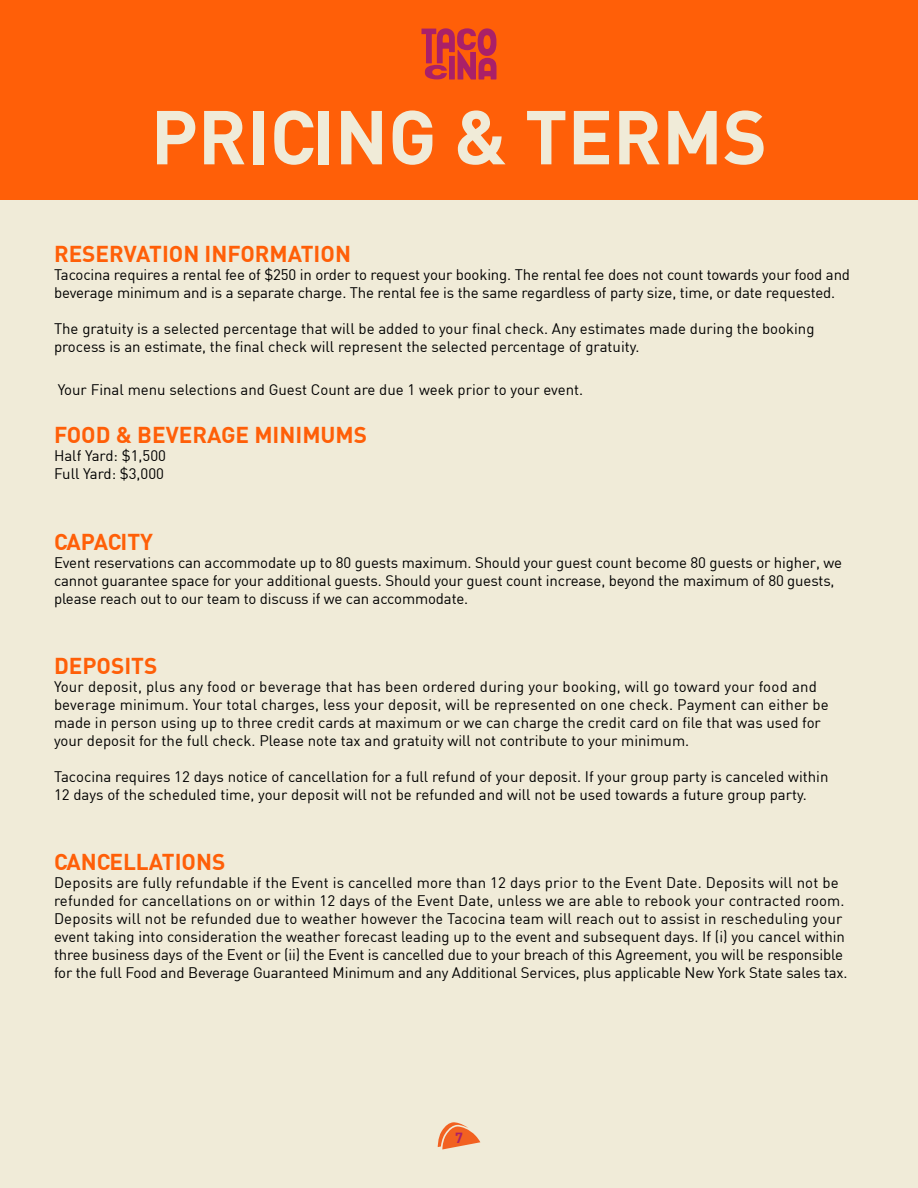
<style>
.page{position:relative;width:918px;height:1188px;background:#fff}
.page>*{position:absolute;margin:0;border:0;box-sizing:border-box;transform-origin:0 0}
.t1{font:700 75px "DIN";color:#f0ebd8}
.t2{font:700 22.5px "DIN";color:#ff5f08}
.t3{font:15px/18px "DIN";color:#000}
.t4{font:700 14.4px "DIN";color:#aa2068}
</style>
<div class="page">
<div style="left:0;top:200px;width:918px;height:988px;background:#f0ebd8"></div>
<div style="left:0;top:0;width:918px;height:200px;background:#ff5f08"></div>
<svg style="left:422px;top:28px;width:74px;height:52px"></svg>
<svg style="left:438px;top:1122px;width:42px;height:27px"></svg>
<h1 class="t1" style="left:151px;top:88px;width:618px">PRICING &amp; TERMS</h1>
<h2 class="t2" style="left:54px;top:239px;width:298px">RESERVATION INFORMATION</h2>
<p class="t3" style="left:54px;top:265px;width:798px">Tacocina requires a rental fee of $250 in order to request your booking. The rental fee does not count towards your food and beverage minimum and is a separate charge. The rental fee is the same regardless of party size, time, or date requested.</p>
<p class="t3" style="left:54px;top:319px;width:762px">The gratuity is a selected percentage that will be added to your final check. Any estimates made during the booking process is an estimate, the final check will represent the selected percentage of gratuity.</p>
<p class="t3" style="left:58px;top:380px;width:527px">Your Final menu selections and Guest Count are due 1 week prior to your event.</p>
<h2 class="t2" style="left:54px;top:421px;width:315px">FOOD &amp; BEVERAGE MINIMUMS</h2>
<p class="t3" style="left:54px;top:447px;width:114px">Half Yard: $1,500<br>Full Yard: $3,000</p>
<h2 class="t2" style="left:54px;top:527px;width:101px">CAPACITY</h2>
<p class="t3" style="left:54px;top:553px;width:790px">Event reservations can accommodate up to 80 guests maximum. Should your guest count become 80 guests or higher, we cannot guarantee space for your additional guests. Should your guest count increase, beyond the maximum of 80 guests, please reach out to our team to discuss if we can accommodate.</p>
<h2 class="t2" style="left:54px;top:651px;width:105px">DEPOSITS</h2>
<p class="t3" style="left:54px;top:677px;width:776px">Your deposit, plus any food or beverage that has been ordered during your booking, will go toward your food and beverage minimum. Your total charges, less your deposit, will be represented on one check. Payment can either be made in person using up to three credit cards at maximum or we can charge the credit card on file that was used for your deposit for the full check. Please note tax and gratuity will not contribute to your minimum.</p>
<p class="t3" style="left:54px;top:767px;width:776px">Tacocina requires 12 days notice of cancellation for a full refund of your deposit. If your group party is canceled within<br>12 days of the scheduled time, your deposit will not be refunded and will not be used towards a future group party.</p>
<h2 class="t2" style="left:54px;top:847px;width:173px">CANCELLATIONS</h2>
<p class="t3" style="left:54px;top:873px;width:795px">Deposits are fully refundable if the Event is cancelled more than 12 days prior to the Event Date. Deposits will not be refunded for cancellations on or within 12 days of the Event Date, unless we are able to rebook your contracted room.<br>Deposits will not be refunded due to weather however the Tacocina team will reach out to assist in rescheduling your event taking into consideration the weather forecast leading up to the event and subsequent days. If (i) you cancel within three business days of the Event or (ii) the Event is cancelled due to your breach of this Agreement, you will be responsible for the full Food and Beverage Guaranteed Minimum and any Additional Services, plus applicable New York State sales tax.</p>
<p class="t4" style="left:455px;top:1128px;width:9px">7</p>
</div>
